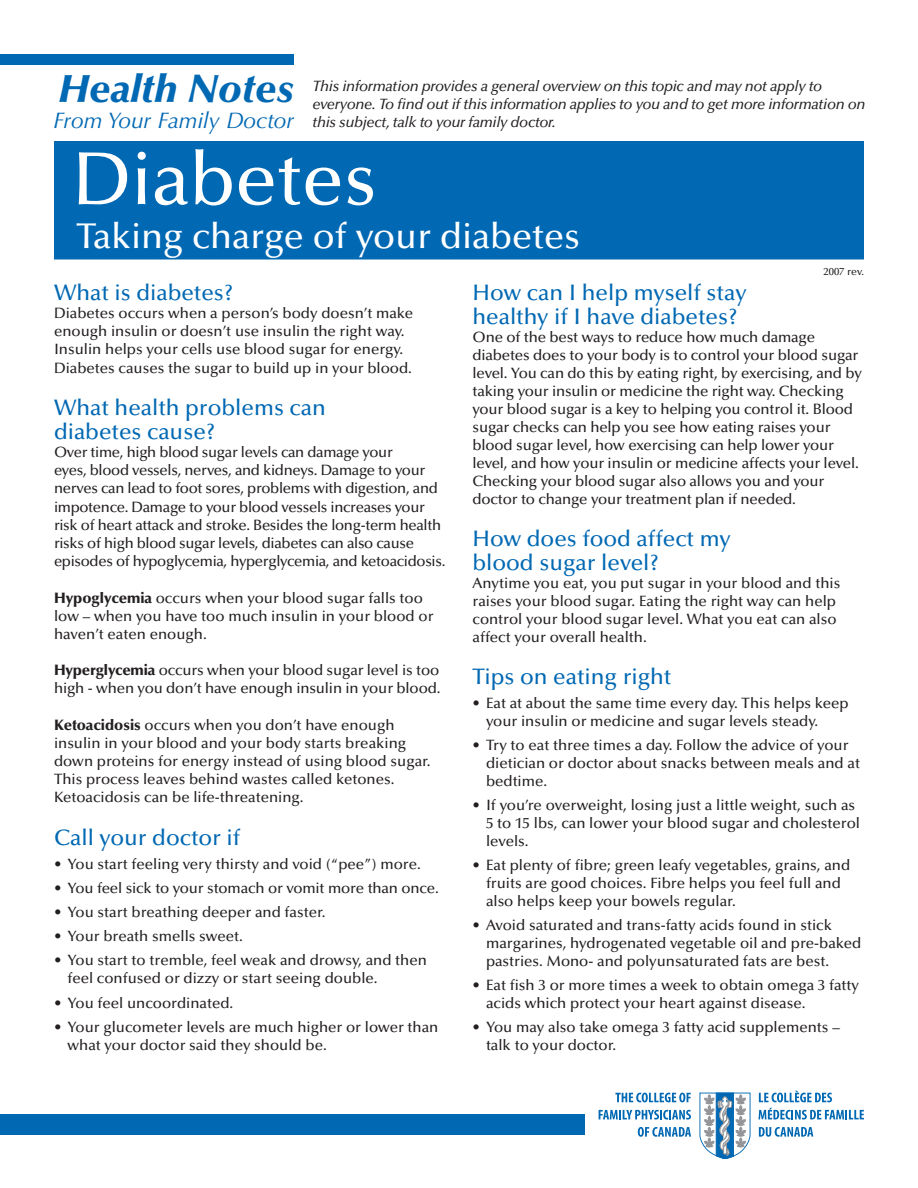
<style>
.page{position:relative;width:918px;height:1188px;background:#fff}
.page>*{position:absolute;margin:0;border:0;box-sizing:border-box;transform-origin:0 0}
.t1{font:500 75px "Optima";color:#fff}
.t2{font:italic 900 39px "Optima";color:#0168b3}
.t3{font:500 36px "Optima";color:#fff}
.t4{font:500 22.5px/24px "Optima";color:#0168b3}
.t5{font:italic 22.5px "Optima";color:#0168b3}
.t6{font:500 15px/18px "Optima";color:#231f20}
.t7{font:500 15px/18.1px "Optima";letter-spacing:-.02em;color:#231f20}
.t8{font:italic 500 15px/18px "Optima";letter-spacing:-.02em;color:#231f20}
.t9{font:500 10.5px "Optima";color:#231f20}
.s1{font-weight:900}
</style>
<div class="page">
<div style="left:0;top:1114px;width:585px;height:22px;background:#0168b3"></div>
<svg style="left:759px;top:1091px;width:73px;height:11px"></svg>
<svg style="left:759px;top:1108px;width:105px;height:12px"></svg>
<svg style="left:759px;top:1127px;width:54px;height:10px"></svg>
<svg style="left:615px;top:1093px;width:76px;height:9px"></svg>
<svg style="left:599px;top:1110px;width:92px;height:10px"></svg>
<svg style="left:638px;top:1127px;width:53px;height:10px"></svg>
<svg style="left:699px;top:1092px;width:52px;height:67px"></svg>
<div style="left:0;top:54px;width:293px;height:11px;background:#0168b3"></div>
<div style="left:54px;top:141px;width:810px;height:75px;background:#0168b3"></div>
<div style="left:54px;top:184px;width:810px;height:76px;background:#0168b3"></div>
<h2 class="t2" style="left:59px;top:66px;width:237px">Health Notes</h2>
<h3 class="t5" style="left:53px;top:107px;width:242px">From Your Family Doctor</h3>
<p class="t8" style="left:312px;top:77px;width:555px">This information provides a general overview on this topic and may not apply to everyone. To find out if this information applies to you and to get more information on this subject, talk to your family doctor.</p>
<h1 class="t1" style="left:73px;top:137px;width:306px">Diabetes</h1>
<h3 class="t3" style="left:76px;top:215px;width:505px">Taking charge of your diabetes</h3>
<p class="t9" style="left:824px;top:265px;width:42px">2007 rev.</p>
<h3 class="t4" style="left:54px;top:281px;width:181px">What is diabetes?</h3>
<p class="t6" style="left:54px;top:304px;width:361px">Diabetes occurs when a person’s body doesn’t make enough insulin or doesn’t use insulin the right way.<br>Insulin helps your cells use blood sugar for energy.<br>Diabetes causes the sugar to build up in your blood.</p>
<h3 class="t4" style="left:54px;top:396px;width:273px">What health problems can diabetes cause?</h3>
<p class="t7" style="left:54px;top:443px;width:393px">Over time, high blood sugar levels can damage your<br>eyes, blood vessels, nerves, and kidneys. Damage to your nerves can lead to foot sores, problems with digestion, and impotence. Damage to your blood vessels increases your risk of heart attack and stroke. Besides the long-term health risks of high blood sugar levels, diabetes can also cause episodes of hypoglycemia, hyperglycemia, and ketoacidosis.</p>
<p class="t6" style="left:54px;top:589px;width:381px"><span class="s1">Hypoglycemia</span> occurs when your blood sugar falls too low – when you have too much insulin in your blood or haven’t eaten enough.</p>
<p class="t6" style="left:54px;top:661px;width:388px"><span class="s1">Hyperglycemia</span> occurs when your blood sugar level is too high - when you don’t have enough insulin in your blood.</p>
<p class="t6" style="left:54px;top:716px;width:378px"><span class="s1">Ketoacidosis</span> occurs when you don’t have enough insulin in your blood and your body starts breaking down proteins for energy instead of using blood sugar.<br>This process leaves behind wastes called ketones.<br>Ketoacidosis can be life-threatening.</p>
<h3 class="t4" style="left:54px;top:826px;width:188px">Call your doctor if</h3>
<p class="t6" style="left:54px;top:855px;width:368px">• You start feeling very thirsty and void (“pee”) more.</p>
<p class="t6" style="left:54px;top:879px;width:386px">• You feel sick to your stomach or vomit more than once.</p>
<p class="t6" style="left:54px;top:903px;width:273px">• You start breathing deeper and faster.</p>
<p class="t6" style="left:54px;top:928px;width:190px">• Your breath smells sweet.</p>
<p class="t6" style="left:68px;top:952px;width:361px;text-indent:-14px">• You start to tremble, feel weak and drowsy, and then feel confused or dizzy or start seeing double.</p>
<p class="t6" style="left:54px;top:994px;width:181px">• You feel uncoordinated.</p>
<p class="t6" style="left:68px;top:1018px;width:372px;text-indent:-14px">• Your glucometer levels are much higher or lower than what your doctor said they should be.</p>
<h3 class="t4" style="left:472px;top:281px;width:276px">How can I help myself stay healthy if I have diabetes?</h3>
<p class="t6" style="left:472px;top:328px;width:391px">One of the best ways to reduce how much damage diabetes does to your body is to control your blood sugar level. You can do this by eating right, by exercising, and by taking your insulin or medicine the right way. Checking your blood sugar is a key to helping you control it. Blood sugar checks can help you see how eating raises your blood sugar level, how exercising can help lower your level, and how your insulin or medicine affects your level.<br>Checking your blood sugar also allows you and your doctor to change your treatment plan if needed.</p>
<h3 class="t4" style="left:472px;top:527px;width:260px">How does food affect my blood sugar level?</h3>
<p class="t6" style="left:472px;top:574px;width:369px">Anytime you eat, you put sugar in your blood and this raises your blood sugar. Eating the right way can help control your blood sugar level. What you eat can also affect your overall health.</p>
<h3 class="t4" style="left:472px;top:665px;width:200px">Tips on eating right</h3>
<p class="t6" style="left:486px;top:694px;width:364px;text-indent:-14px">• Eat at about the same time every day. This helps keep your insulin or medicine and sugar levels steady.</p>
<p class="t6" style="left:486px;top:736px;width:376px;text-indent:-14px">• Try to eat three times a day. Follow the advice of your dietician or doctor about snacks between meals and at bedtime.</p>
<p class="t6" style="left:486px;top:796px;width:376px;text-indent:-14px">• If you’re overweight, losing just a little weight, such as<br>5 to 15 lbs, can lower your blood sugar and cholesterol levels.</p>
<p class="t6" style="left:486px;top:856px;width:366px;text-indent:-14px">• Eat plenty of fibre; green leafy vegetables, grains, and fruits are good choices. Fibre helps you feel full and also helps keep your bowels regular.</p>
<p class="t6" style="left:486px;top:916px;width:377px;text-indent:-14px">• Avoid saturated and trans-fatty acids found in stick margarines, hydrogenated vegetable oil and pre-baked pastries. Mono- and polyunsaturated fats are best.</p>
<p class="t6" style="left:486px;top:976px;width:375px;text-indent:-14px">• Eat fish 3 or more times a week to obtain omega 3 fatty acids which protect your heart against disease.</p>
<p class="t6" style="left:486px;top:1018px;width:355px;text-indent:-14px">• You may also take omega 3 fatty acid supplements – talk to your doctor.</p>
</div>
